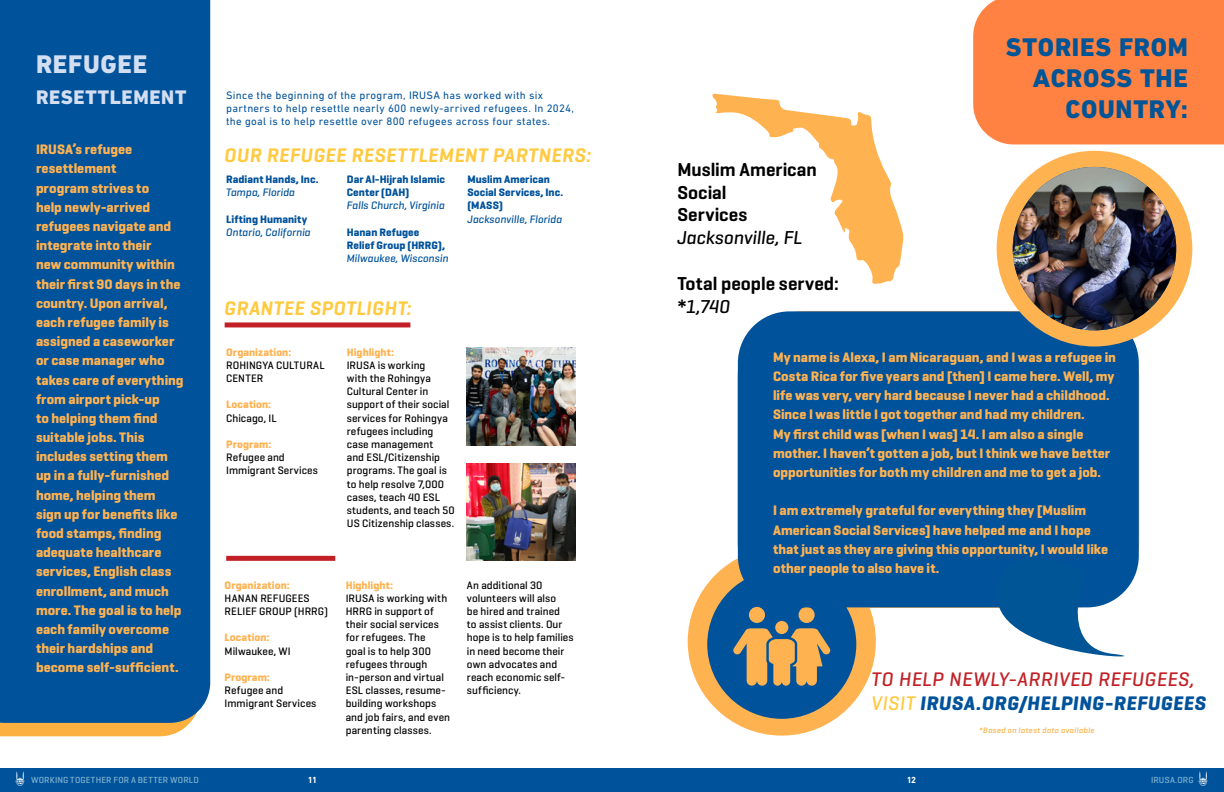
<style>
.page{position:relative;width:1224px;height:792px;background:#fff}
.page>*{position:absolute;margin:0;border:0;box-sizing:border-box;transform-origin:0 0}
.t1{font:800 26px/31.2px "DIN Next LT Pro";letter-spacing:.03em;color:#005596;text-align:right}
.t2{font:800 26px "DIN Next LT Pro";letter-spacing:.025em;color:#d4def1}
.t3{font:italic 500 20px/24px "Geogrotesque";letter-spacing:.025em;color:#c22026}
.t4{font:italic 600 20px "Geogrotesque";letter-spacing:.025em;color:#ffca40}
.t5{font:800 20px "DIN Next LT Pro";letter-spacing:.035em;color:#d4def1}
.t6{font:600 19px/22.8px "Geogrotesque";letter-spacing:-.005em;color:#000}
.t7{font:italic 500 19px "Geogrotesque";color:#000}
.t8{font:700 14px/19.2px "Geogrotesque";color:#ffb250}
.t9{font:500 11px/13.2px "Geogrotesque";letter-spacing:.005em;color:#000}
.t10{font:11px/13.2px "DIN Next LT Pro";letter-spacing:.03em;color:#00529b}
.t11{font:700 11px/13.2px "Geogrotesque";letter-spacing:.005em;color:#00529b}
.t12{font:italic 500 11px "Geogrotesque";letter-spacing:.005em;color:#00529b}
.t13{font:700 11px "Geogrotesque";letter-spacing:.005em;color:#ffb250}
.t14{font:500 9px "Geogrotesque";letter-spacing:.02em;color:#81b4d1}
.t15{font:700 9px "DIN Next LT Pro";color:#fff}
.t16{font:italic 500 8px "Geogrotesque";letter-spacing:.05em;color:#fbb040}
.s1{font-weight:500;font-style:italic}
.s2{color:#ffca40}
.s3{font-weight:700;color:#00529b}
</style>
<div class="page">
<div style="left:0;top:723px;width:190px;height:13px;background:#fbb040"></div>
<div style="left:688px;top:547px;width:188px;height:189px;background:#ffb250;border-radius:50%"></div>
<div style="left:707px;top:570px;width:149px;height:149px;background:#00529b;border-radius:50%"></div>
<div style="left:749px;top:607px;width:16px;height:16px;background:#ffb250;border-radius:50%"></div>
<div style="left:799px;top:607px;width:16px;height:16px;background:#ffb250;border-radius:50%"></div>
<div style="left:775px;top:621px;width:13px;height:13px;background:#ffb250;border-radius:50%"></div>
<svg style="left:733px;top:628px;width:98px;height:58px"></svg>
<div style="left:0;top:768px;width:1224px;height:24px;background:#00529b"></div>
<svg style="left:16px;top:771px;width:8px;height:15px"></svg>
<svg style="left:1199px;top:771px;width:8px;height:15px"></svg>
<img style="left:467px;top:347px;width:109px;height:98px">
<img style="left:467px;top:463px;width:109px;height:98px">
<div style="left:0;top:0;width:210px;height:723px;background:#00529b"></div>
<div style="left:226px;top:556px;width:109px;height:5px;background:#c22026"></div>
<div style="left:225px;top:322px;width:185px;height:5px;background:#c22026"></div>
<div style="left:973px;top:0;width:251px;height:144px;background:#ff8242"></div>
<div style="left:738px;top:311px;width:401px;height:296px;background:#00529b;border-radius:52px"></div>
<svg style="left:997px;top:531px;width:143px;height:126px"></svg>
<div style="left:997px;top:151px;width:195px;height:196px;background:#ffb250;border-radius:50%"></div>
<img style="left:1013px;top:167px;width:163px;height:163px;border-radius:82px">
<svg style="left:712px;top:93px;width:192px;height:191px"></svg>
<h1 class="t2" style="left:36px;top:48px;width:113px">REFUGEE</h1>
<h2 class="t5" style="left:36px;top:85px;width:152px">RESETTLEMENT</h2>
<p class="t8" style="left:36px;top:140px;width:149px">IRUSA’s refugee resettlement<br>program strives to<br>help newly-arrived refugees navigate and integrate into their<br>new community within their first 90 days in the country. Upon arrival, each refugee family is assigned a caseworker or case manager who takes care of everything from airport pick-up<br>to helping them find suitable jobs. This includes setting them up in a fully-furnished home, helping them sign up for benefits like food stamps, finding adequate healthcare services, English class enrollment, and much more. The goal is to help each family overcome their hardships and become self-sufficient.</p>
<p class="t10" style="left:226px;top:88px;width:349px">Since the beginning of the program, IRUSA has worked with six partners to help resettle nearly 600 newly-arrived refugees. In 2024, the goal is to help resettle over 800 refugees across four states.</p>
<h2 class="t4" style="left:225px;top:142px;width:368px">OUR REFUGEE RESETTLEMENT PARTNERS:</h2>
<p class="t11" style="left:226px;top:173px;width:94px">Radiant Hands, Inc.</p>
<p class="t12" style="left:226px;top:186px;width:70px">Tampa, Florida</p>
<p class="t11" style="left:226px;top:212px;width:82px">Lifting Humanity</p>
<p class="t12" style="left:226px;top:225px;width:86px">Ontario, California</p>
<p class="t11" style="left:347px;top:173px;width:100px">Dar Al-Hijrah Islamic<br>Center (DAH)</p>
<p class="t12" style="left:347px;top:199px;width:100px">Falls Church, Virginia</p>
<p class="t11" style="left:347px;top:226px;width:100px">Hanan Refugee<br>Relief Group (HRRG),</p>
<p class="t12" style="left:347px;top:252px;width:103px">Milwaukee, Wisconsin</p>
<p class="t11" style="left:467px;top:173px;width:97px">Muslim American<br>Social Services, Inc. (MASS)</p>
<p class="t12" style="left:467px;top:212px;width:96px">Jacksonville, Florida</p>
<h2 class="t4" style="left:225px;top:296px;width:189px">GRANTEE SPOTLIGHT:</h2>
<p class="t13" style="left:226px;top:345px;width:67px">Organization:</p>
<p class="t9" style="left:226px;top:358px;width:100px">ROHINGYA CULTURAL<br>CENTER</p>
<p class="t13" style="left:226px;top:398px;width:46px">Location:</p>
<p class="t9" style="left:226px;top:411px;width:52px">Chicago, IL</p>
<p class="t13" style="left:226px;top:437px;width:47px">Program:</p>
<p class="t9" style="left:226px;top:451px;width:93px">Refugee and<br>Immigrant Services</p>
<p class="t13" style="left:347px;top:345px;width:49px">Highlight:</p>
<p class="t9" style="left:347px;top:358px;width:110px">IRUSA is working<br>with the Rohingya<br>Cultural Center in support of their social services for Rohingya refugees including case management<br>and ESL/Citizenship programs. The goal is to help resolve 7,000 cases, teach 40 ESL students, and teach 50<br>US Citizenship classes.</p>
<p class="t13" style="left:225px;top:578px;width:67px">Organization:</p>
<p class="t9" style="left:225px;top:591px;width:105px">HANAN REFUGEES<br>RELIEF GROUP (HRRG)</p>
<p class="t13" style="left:225px;top:631px;width:46px">Location:</p>
<p class="t9" style="left:225px;top:644px;width:68px">Milwaukee, WI</p>
<p class="t13" style="left:225px;top:670px;width:47px">Program:</p>
<p class="t9" style="left:225px;top:684px;width:93px">Refugee and<br>Immigrant Services</p>
<p class="t13" style="left:346px;top:578px;width:49px">Highlight:</p>
<p class="t9" style="left:346px;top:591px;width:106px">IRUSA is working with<br>HRRG in support of their social services for refugees. The<br>goal is to help 300 refugees through in-person and virtual<br>ESL classes, resume&shy;building workshops and job fairs, and even parenting classes.</p>
<p class="t9" style="left:467px;top:578px;width:108px">An additional 30 volunteers will also<br>be hired and trained<br>to assist clients. Our hope is to help families in need become their own advocates and reach economic self&shy;sufficiency.</p>
<h3 class="t6" style="left:677px;top:158px;width:141px">Muslim American<br>Social<br>Services</h3>
<h3 class="t7" style="left:677px;top:226px;width:126px">Jacksonville, FL</h3>
<h3 class="t6" style="left:677px;top:272px;width:163px">Total people served: *<span class="s1">1,740</span></h3>
<h1 class="t1" style="left:1006px;top:31px;width:184px">STORIES FROM<br>ACROSS THE<br>COUNTRY:</h1>
<p class="t8" style="left:773px;top:347px;width:345px">My name is Alexa, I am Nicaraguan, and I was a refugee in Costa Rica for five years and [then] I came here. Well, my life was very, very hard because I never had a childhood.<br>Since I was little I got together and had my children.<br>My first child was [when I was] 14. I am also a single mother. I haven’t gotten a job, but I think we have better opportunities for both my children and me to get a job.</p>
<p class="t8" style="left:773px;top:501px;width:337px">I am extremely grateful for everything they [Muslim American Social Services] have helped me and I hope that just as they are giving this opportunity, I would like other people to also have it.</p>
<h2 class="t3" style="left:871px;top:667px;width:336px">TO HELP NEWLY-ARRIVED REFUGEES,<br><span class="s2">VISIT</span> <span class="s3">IRUSA.ORG/HELPING-REFUGEES</span></h2>
<p class="t16" style="left:979px;top:725px;width:117px">*Based on latest data available</p>
<p class="t15" style="left:308px;top:774px;width:11px">11</p>
<p class="t15" style="left:907px;top:774px;width:11px">12</p>
<p class="t14" style="left:31px;top:774px;width:169px">WORKING TOGETHER FOR A BETTER WORLD</p>
<p class="t14" style="left:1151px;top:774px;width:44px">IRUSA.ORG</p>
</div>
